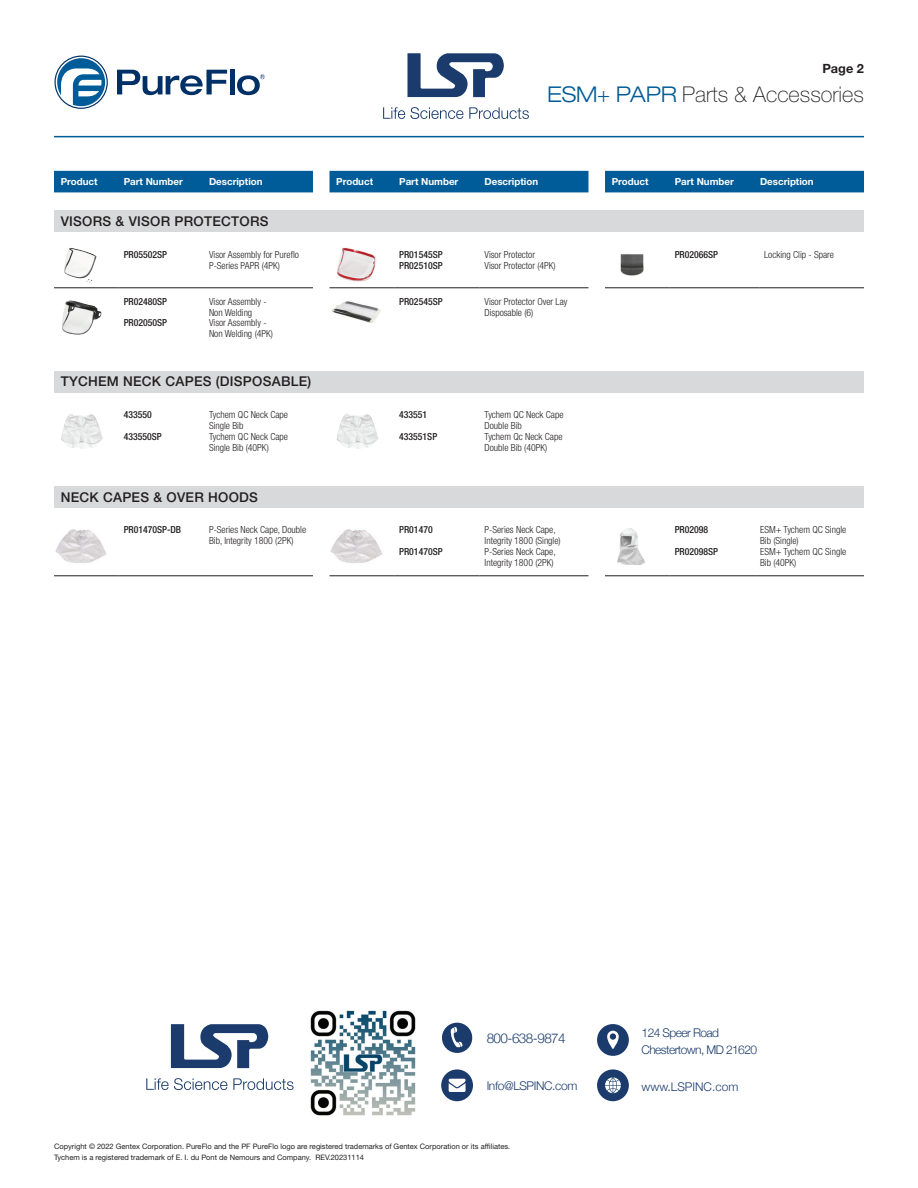
<style>
.page{position:relative;width:918px;height:1188px;background:#fff}
.page>*{position:absolute;margin:0;border:0;box-sizing:border-box;transform-origin:0 0}
.t1{font:100 21.75px "Helvetica Neue LT Std";color:#231f20}
.t2{font:500 13.5px "Helvetica Neue LT Std";letter-spacing:.02em;color:#231f20}
.t3{font:300 13.5px "Helvetica Neue";letter-spacing:-.04em;color:#1a3b6b}
.t4{font:700 12.75px "Helvetica Neue LT Std";color:#231f20}
.t5{font:300 12px/16.5px "Helvetica Neue";letter-spacing:-.05em;color:#1a3b6b}
.t6{font:300 12px "Helvetica Neue";letter-spacing:-.03em;color:#1a3b6b}
.t7{font:300 12px "Helvetica Neue";color:#1a3b6b}
.t8{font:300 condensed 9.75px/10.9px "Helvetica Neue LT Std";color:#231f20}
.t9{font:500 condensed 9.75px/10.9px "Helvetica Neue LT Std";color:#231f20}
.t10{font:700 9.75px "Helvetica Neue LT Std";color:#fff}
.t11{font:7.5px/11.2px "Helvetica Neue LT Std";color:#231f20}
.s1{font-weight:300;font-stretch:expanded;color:#005c98}
</style>
<div class="page">
<div style="left:441px;top:1022px;width:32px;height:32px;background:#1a3b6b;border-radius:50%"></div>
<div style="left:440px;top:1021px;width:34px;height:33px;border:2px solid #fff;border-radius:50%"></div>
<div style="left:441px;top:1069px;width:32px;height:32px;background:#1a3b6b;border-radius:50%"></div>
<div style="left:597px;top:1024px;width:32px;height:32px;background:#1a3b6b;border-radius:50%"></div>
<div style="left:597px;top:1069px;width:32px;height:32px;background:#1a3b6b;border-radius:50%"></div>
<svg style="left:451px;top:1027px;width:12px;height:20px"></svg>
<svg style="left:449px;top:1079px;width:17px;height:13px"></svg>
<svg style="left:607px;top:1031px;width:12px;height:18px"></svg>
<svg style="left:605px;top:1077px;width:16px;height:16px"></svg>
<div style="left:55px;top:56px;width:53px;height:53px;border:1px solid #003066;border-radius:50%"></div>
<svg style="left:57px;top:58px;width:48px;height:48px"></svg>
<svg style="left:117px;top:70px;width:110px;height:25px"></svg>
<div style="left:230px;top:69px;width:5px;height:25px;background:#003066"></div>
<svg style="left:237px;top:74px;width:28px;height:21px"></svg>
<hr style="left:54px;top:136px;width:810px;height:1px;background:#005c98">
<div style="left:54px;top:171px;width:259px;height:21px;background:#005c98"></div>
<div style="left:330px;top:171px;width:258px;height:21px;background:#005c98"></div>
<div style="left:605px;top:171px;width:259px;height:21px;background:#005c98"></div>
<div style="left:54px;top:371px;width:810px;height:21px;background:#d8d9da"></div>
<img style="left:61px;top:414px;width:42px;height:35px">
<img style="left:336px;top:414px;width:43px;height:35px">
<hr style="left:54px;top:576px;width:65px;height:1px;background:#231f20">
<hr style="left:119px;top:576px;width:85px;height:1px;background:#231f20">
<hr style="left:204px;top:576px;width:109px;height:1px;background:#231f20">
<img style="left:55px;top:529px;width:52px;height:34px">
<div style="left:54px;top:486px;width:810px;height:22px;background:#d8d9da"></div>
<hr style="left:330px;top:576px;width:64px;height:1px;background:#231f20">
<hr style="left:394px;top:576px;width:86px;height:1px;background:#231f20">
<hr style="left:480px;top:576px;width:108px;height:1px;background:#231f20">
<img style="left:330px;top:529px;width:52px;height:34px">
<hr style="left:605px;top:576px;width:65px;height:1px;background:#231f20">
<hr style="left:670px;top:576px;width:85px;height:1px;background:#231f20">
<hr style="left:755px;top:576px;width:109px;height:1px;background:#231f20">
<img style="left:617px;top:528px;width:29px;height:37px">
<div style="left:54px;top:211px;width:810px;height:21px;background:#d8d9da"></div>
<hr style="left:54px;top:288px;width:65px;height:1px;background:#231f20">
<hr style="left:119px;top:288px;width:85px;height:1px;background:#231f20">
<hr style="left:204px;top:288px;width:109px;height:1px;background:#231f20">
<img style="left:64px;top:248px;width:33px;height:34px">
<img style="left:62px;top:300px;width:39px;height:35px">
<hr style="left:330px;top:288px;width:64px;height:1px;background:#231f20">
<hr style="left:394px;top:288px;width:86px;height:1px;background:#231f20">
<hr style="left:480px;top:288px;width:108px;height:1px;background:#231f20">
<img style="left:337px;top:247px;width:40px;height:35px">
<img style="left:332px;top:301px;width:49px;height:22px">
<hr style="left:605px;top:288px;width:65px;height:1px;background:#231f20">
<hr style="left:670px;top:288px;width:89px;height:1px;background:#231f20">
<hr style="left:759px;top:288px;width:105px;height:1px;background:#231f20">
<img style="left:620px;top:254px;width:24px;height:22px">
<svg style="left:407px;top:53px;width:97px;height:44px"></svg>
<svg style="left:383px;top:107px;width:80px;height:12px"></svg>
<svg style="left:469px;top:107px;width:60px;height:12px"></svg>
<svg style="left:171px;top:1024px;width:97px;height:44px"></svg>
<svg style="left:146px;top:1078px;width:81px;height:12px"></svg>
<svg style="left:233px;top:1078px;width:61px;height:12px"></svg>
<img style="left:310px;top:1010px;width:106px;height:106px">
<h3 class="t4" style="left:822px;top:60px;width:43px">Page 2</h3>
<h1 class="t1" style="left:547px;top:82px;width:318px"><span class="s1">ESM+ PAPR</span> Parts &amp; Accessories</h1>
<p class="t10" style="left:61px;top:175px;width:38px">Product</p>
<p class="t10" style="left:124px;top:175px;width:61px">Part Number</p>
<p class="t10" style="left:209px;top:175px;width:55px">Description</p>
<p class="t10" style="left:336px;top:175px;width:38px">Product</p>
<p class="t10" style="left:399px;top:175px;width:61px">Part Number</p>
<p class="t10" style="left:485px;top:175px;width:55px">Description</p>
<p class="t10" style="left:612px;top:175px;width:38px">Product</p>
<p class="t10" style="left:675px;top:175px;width:61px">Part Number</p>
<p class="t10" style="left:760px;top:175px;width:55px">Description</p>
<h2 class="t2" style="left:61px;top:213px;width:209px">VISORS &amp; VISOR PROTECTORS</h2>
<p class="t9" style="left:124px;top:249px;width:45px">PR05502SP</p>
<p class="t8" style="left:209px;top:249px;width:92px">Visor Assembly for Pureflo<br>P-Series PAPR (4PK)</p>
<p class="t9" style="left:124px;top:296px;width:45px">PR02480SP</p>
<p class="t9" style="left:124px;top:317px;width:45px">PR02050SP</p>
<p class="t8" style="left:209px;top:296px;width:65px">Visor Assembly -<br>Non Welding<br>Visor Assembly -<br>Non Welding (4PK)</p>
<p class="t9" style="left:399px;top:249px;width:45px">PR01545SP<br>PR02510SP</p>
<p class="t8" style="left:485px;top:249px;width:73px">Visor Protector<br>Visor Protector (4PK)</p>
<p class="t9" style="left:399px;top:296px;width:45px">PR02545SP</p>
<p class="t8" style="left:485px;top:296px;width:85px">Visor Protector Over Lay<br>Disposable (6)</p>
<h2 class="t2" style="left:61px;top:374px;width:252px">TYCHEM NECK CAPES (DISPOSABLE)</h2>
<p class="t9" style="left:124px;top:409px;width:30px">433550</p>
<p class="t9" style="left:124px;top:431px;width:40px">433550SP</p>
<p class="t8" style="left:209px;top:409px;width:81px">Tychem QC Neck Cape<br>Single Bib<br>Tychem QC Neck Cape<br>Single Bib (40PK)</p>
<p class="t9" style="left:399px;top:409px;width:30px">433551</p>
<p class="t9" style="left:399px;top:431px;width:40px">433551SP</p>
<h2 class="t2" style="left:61px;top:489px;width:199px">NECK CAPES &amp; OVER HOODS</h2>
<p class="t8" style="left:485px;top:409px;width:81px">Tychem QC Neck Cape<br>Double Bib<br>Tychem Qc Neck Cape<br>Double Bib (40PK)</p>
<p class="t9" style="left:675px;top:249px;width:45px">PR02066SP</p>
<p class="t8" style="left:764px;top:249px;width:71px">Locking Clip - Spare</p>
<p class="t9" style="left:124px;top:524px;width:59px">PR01470SP-DB</p>
<p class="t8" style="left:209px;top:524px;width:99px">P-Series Neck Cape, Double<br>Bib, Integrity 1800 (2PK)</p>
<p class="t9" style="left:399px;top:524px;width:35px">PR01470</p>
<p class="t9" style="left:399px;top:546px;width:45px">PR01470SP</p>
<p class="t8" style="left:485px;top:524px;width:78px">P-Series Neck Cape,<br>Integrity 1800 (Single)<br>P-Series Neck Cape,<br>Integrity 1800 (2PK)</p>
<p class="t9" style="left:675px;top:524px;width:35px">PR02098</p>
<p class="t9" style="left:675px;top:546px;width:45px">PR02098SP</p>
<p class="t8" style="left:760px;top:524px;width:88px">ESM+ Tychem QC Single<br>Bib (Single)<br>ESM+ Tychem QC Single<br>Bib (40PK)</p>
<h2 class="t3" style="left:487px;top:1027px;width:81px">800-638-9874</h2>
<p class="t6" style="left:487px;top:1076px;width:92px">Info@LSPINC.com</p>
<p class="t5" style="left:642px;top:1024px;width:117px">124 Speer Road<br>Chestertown, MD 21620</p>
<p class="t7" style="left:642px;top:1077px;width:98px">www.LSPINC.com</p>
<p class="t11" style="left:54px;top:1141px;width:458px">Copyright © 2022 Gentex Corporation. PureFlo and the PF PureFlo logo are registered trademarks of Gentex Corporation or its affiliates.<br>Tychem is a registered trademark of E. I. du Pont de Nemours and Company. REV.20231114</p>
</div>
